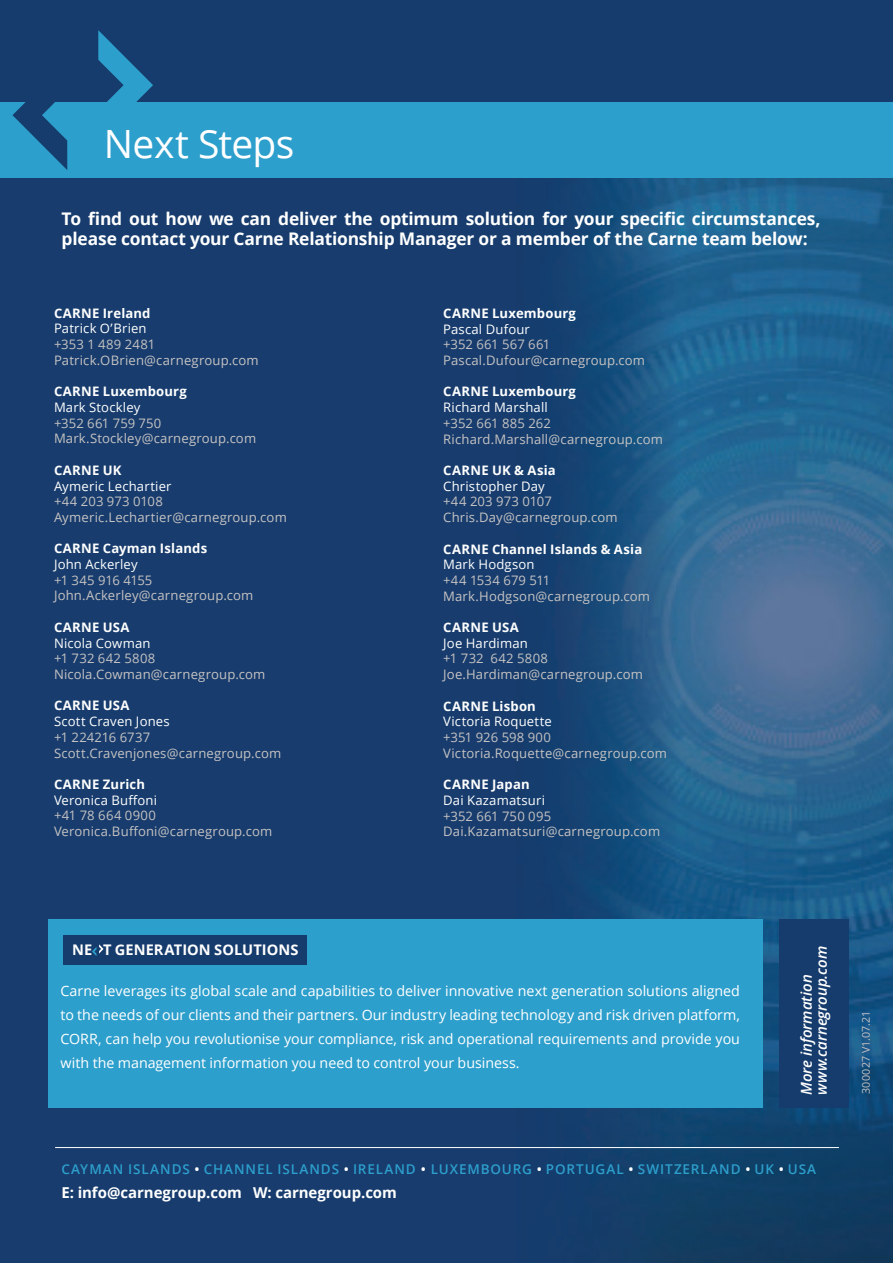
<style>
.page{position:relative;width:893px;height:1263px;background:#fff}
.page>*{position:absolute;margin:0;border:0;box-sizing:border-box;transform-origin:0 0}
.t1{font:39px "Open Sans";letter-spacing:-.02em;color:#fff}
.t2{font:700 17.4px/19.5px "Open Sans";letter-spacing:-.01em;color:#fff}
.t3{font:700 15px "Open Sans";letter-spacing:-.005em;color:#fff}
.t4{font:italic 600 15px/15px "Open Sans";letter-spacing:-.005em;color:#fff}
.t5{font:700 14.7px "Open Sans";color:#fff}
.t6{font:14.25px/24px "Open Sans";color:#fff;text-align:justify}
.t7{font:600 13.5px "Open Sans";letter-spacing:.07em;color:#2d9fcc}
.t8{font:13.05px/15.8px "Open Sans";letter-spacing:.01em;color:#c6c3c3}
.t9{font:13.05px "Open Sans";letter-spacing:.01em;color:#fff}
.t10{font:700 13.05px "Open Sans";letter-spacing:.015em;color:#fff}
.t11{font:10.65px "Open Sans";letter-spacing:.015em;color:#c6c3c3}
.s1{color:#fff}
</style>
<div class="page">
<img style="left:0;top:177px;width:893px;height:1086px">
<img style="left:1px;top:177px;width:674px;height:1085px">
<div style="left:0;top:0;width:893px;height:159px;background:#163c6d"></div>
<div style="left:48px;top:919px;width:714px;height:189px;background:#2d9fcc"></div>
<div style="left:63px;top:935px;width:244px;height:29px;background:#163c6d"></div>
<svg style="left:92px;top:944px;width:12px;height:12px"></svg>
<div style="left:779px;top:919px;width:69px;height:189px;background:#163c6d"></div>
<div style="left:0;top:102px;width:893px;height:75px;background:#2d9fcc"></div>
<svg style="left:12px;top:102px;width:55px;height:68px"></svg>
<svg style="left:98px;top:30px;width:55px;height:72px"></svg>
<hr style="left:55px;top:1147px;width:784px;height:1px;background:#fff">
<h1 class="t1" style="left:104px;top:117px;width:192px">Next Steps</h1>
<h2 class="t2" style="left:62px;top:209px;width:760px">To find out how we can deliver the optimum solution for your specific circumstances, please contact your Carne Relationship Manager or a member of the Carne team below:</h2>
<p class="t10" style="left:54px;top:304px;width:98px">CARNE Ireland</p>
<p class="t9" style="left:54px;top:320px;width:94px">Patrick O’Brien</p>
<p class="t8" style="left:54px;top:336px;width:206px">+353 1 489 2481<br>Patrick.OBrien@carnegroup.com</p>
<p class="t10" style="left:54px;top:382px;width:134px">CARNE Luxembourg</p>
<p class="t9" style="left:54px;top:398px;width:88px">Mark Stockley</p>
<p class="t8" style="left:54px;top:415px;width:204px">+352 661 759 750<br>Mark.Stockley@carnegroup.com</p>
<p class="t10" style="left:54px;top:461px;width:69px">CARNE UK</p>
<p class="t9" style="left:54px;top:477px;width:119px">Aymeric Lechartier</p>
<p class="t8" style="left:54px;top:493px;width:234px">+44 203 973 0108<br>Aymeric.Lechartier@carnegroup.com</p>
<p class="t10" style="left:54px;top:539px;width:155px">CARNE Cayman Islands</p>
<p class="t9" style="left:54px;top:555px;width:85px">John Ackerley</p>
<p class="t8" style="left:54px;top:572px;width:201px">+1 345 916 4155<br>John.Ackerley@carnegroup.com</p>
<p class="t10" style="left:54px;top:618px;width:77px">CARNE USA</p>
<p class="t9" style="left:54px;top:634px;width:98px">Nicola Cowman</p>
<p class="t8" style="left:54px;top:650px;width:213px">+1 732 642 5808<br>Nicola.Cowman@carnegroup.com</p>
<p class="t10" style="left:54px;top:696px;width:77px">CARNE USA</p>
<p class="t9" style="left:54px;top:712px;width:117px">Scott Craven Jones</p>
<p class="t8" style="left:54px;top:729px;width:229px">+1 224216 6737<br>Scott.Cravenjones@carnegroup.com</p>
<p class="t10" style="left:54px;top:775px;width:93px">CARNE Zurich</p>
<p class="t9" style="left:54px;top:791px;width:105px">Veronica Buffoni</p>
<p class="t8" style="left:54px;top:807px;width:220px">+41 78 664 0900<br>Veronica.Buffoni@carnegroup.com</p>
<p class="t10" style="left:443px;top:304px;width:134px">CARNE Luxembourg</p>
<p class="t9" style="left:443px;top:320px;width:88px">Pascal Dufour</p>
<p class="t8" style="left:443px;top:336px;width:203px">+352 661 567 661<br>Pascal.Dufour@carnegroup.com</p>
<p class="t10" style="left:443px;top:382px;width:134px">CARNE Luxembourg</p>
<p class="t9" style="left:443px;top:398px;width:106px">Richard Marshall</p>
<p class="t8" style="left:443px;top:415px;width:221px">+352 661 885 262<br>Richard.Marshall@carnegroup.com</p>
<p class="t10" style="left:443px;top:461px;width:114px">CARNE UK &amp; Asia</p>
<p class="t9" style="left:443px;top:477px;width:103px">Christopher Day</p>
<p class="t8" style="left:443px;top:493px;width:176px">+44 203 973 0107<br>Chris.Day@carnegroup.com</p>
<p class="t10" style="left:443px;top:539px;width:200px">CARNE Channel Islands &amp; Asia</p>
<p class="t9" style="left:443px;top:555px;width:93px">Mark Hodgson</p>
<p class="t8" style="left:443px;top:572px;width:208px">+44 1534 679 511<br>Mark.Hodgson@carnegroup.com</p>
<p class="t10" style="left:443px;top:618px;width:77px">CARNE USA</p>
<p class="t9" style="left:443px;top:634px;width:86px">Joe Hardiman</p>
<p class="t8" style="left:443px;top:650px;width:201px">+1 732 642 5808<br>Joe.Hardiman@carnegroup.com</p>
<p class="t10" style="left:443px;top:697px;width:94px">CARNE Lisbon</p>
<p class="t9" style="left:443px;top:713px;width:110px">Victoria Roquette</p>
<p class="t8" style="left:443px;top:729px;width:225px">+351 926 598 900<br>Victoria.Roquette@carnegroup.com</p>
<p class="t10" style="left:443px;top:775px;width:88px">CARNE Japan</p>
<p class="t9" style="left:443px;top:791px;width:103px">Dai Kazamatsuri</p>
<p class="t8" style="left:443px;top:807px;width:218px">+352 661 750 095<br>Dai.Kazamatsuri@carnegroup.com</p>
<p class="t5" style="left:72px;top:939px;width:228px">NE T GENERATION SOLUTIONS</p>
<p class="t4" style="left:798px;top:1095px;width:150px;rotate:-90deg">More information www.carnegroup.com</p>
<p class="t6" style="left:60px;top:979px;width:681px">Carne leverages its global scale and capabilities to deliver innovative next generation solutions aligned to the needs of our clients and their partners. Our industry leading technology and risk driven platform, CORR, can help you revolutionise your compliance, risk and operational requirements and provide you with the management information you need to control your business.</p>
<p class="t7" style="left:61px;top:1160px;width:756px">CAYMAN ISLANDS <span class="s1">•</span> CHANNEL ISLANDS <span class="s1">•</span> IRELAND <span class="s1">•</span> LUXEMBOURG <span class="s1">•</span> PORTUGAL <span class="s1">•</span> SWITZERLAND <span class="s1">•</span> UK <span class="s1">•</span> USA</p>
<p class="t3" style="left:61px;top:1181px;width:337px">E: info@carnegroup.com W: carnegroup.com</p>
<p class="t11" style="left:858px;top:1094px;width:85px;rotate:-90deg">300027 V1.07.21</p>
</div>
